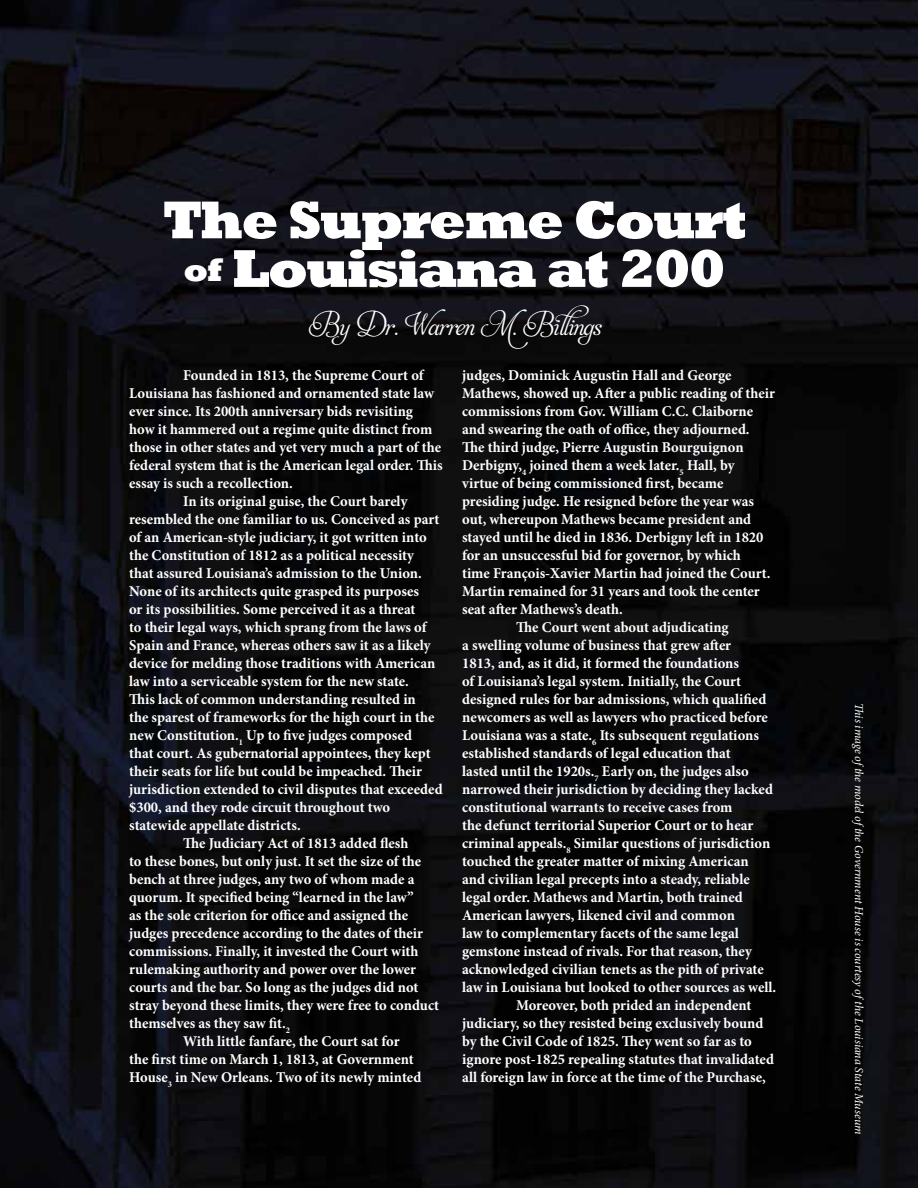
<style>
.page{position:relative;width:918px;height:1188px;background:#fff}
.page>*{position:absolute;margin:0;border:0;box-sizing:border-box;transform-origin:0 0}
.t1{font:800 54px/48.6px "Rockwell";letter-spacing:-.04em;color:#fff;text-align:center}
.t2{font:21px "Aphrodite Text";letter-spacing:-.04em;color:#fff}
.t3{font:700 15px "Minion Pro";color:#fff}
.t4{font:italic 12px "Minion Pro";letter-spacing:-.01em;color:#fff}
.s1{font-size:33px}
</style>
<div class="page">
<img style="left:0;top:0;width:918px;height:1188px">
<h1 class="t1" style="left:162px;top:197px;width:586px">The Supreme Court <span class="s1">of</span> Louisiana at 200</h1>
<h2 class="t2" style="left:308px;top:316px;width:295px">By Dr. Warren M. Billings</h2>
<p class="t3" style="left:183px;top:367px;width:242px">Founded in 1813, the Supreme Court of</p>
<p class="t3" style="left:129px;top:385px;width:306px">Louisiana has fashioned and ornamented state law</p>
<p class="t3" style="left:129px;top:403px;width:285px">ever since. Its 200th anniversary bids revisiting</p>
<p class="t3" style="left:129px;top:421px;width:305px">how it hammered out a regime quite distinct from</p>
<p class="t3" style="left:129px;top:439px;width:313px">those in other states and yet very much a part of the</p>
<p class="t3" style="left:129px;top:457px;width:315px">federal system that is the American legal order. This</p>
<p class="t3" style="left:129px;top:475px;width:165px">essay is such a recollection.</p>
<p class="t3" style="left:183px;top:493px;width:226px">In its original guise, the Court barely</p>
<p class="t3" style="left:129px;top:511px;width:312px">resembled the one familiar to us. Conceived as part</p>
<p class="t3" style="left:129px;top:529px;width:299px">of an American-style judiciary, it got written into</p>
<p class="t3" style="left:129px;top:547px;width:286px">the Constitution of 1812 as a political necessity</p>
<p class="t3" style="left:129px;top:565px;width:294px">that assured Louisiana’s admission to the Union.</p>
<p class="t3" style="left:129px;top:583px;width:291px">None of its architects quite grasped its purposes</p>
<p class="t3" style="left:129px;top:601px;width:288px">or its possibilities. Some perceived it as a threat</p>
<p class="t3" style="left:129px;top:619px;width:299px">to their legal ways, which sprang from the laws of</p>
<p class="t3" style="left:129px;top:637px;width:303px">Spain and France, whereas others saw it as a likely</p>
<p class="t3" style="left:129px;top:655px;width:308px">device for melding those traditions with American</p>
<p class="t3" style="left:129px;top:673px;width:281px">law into a serviceable system for the new state.</p>
<p class="t3" style="left:129px;top:691px;width:288px">This lack of common understanding resulted in</p>
<p class="t3" style="left:129px;top:709px;width:307px">the sparest of frameworks for the high court in the</p>
<p class="t3" style="left:129px;top:727px;width:284px">new Constitution.<sub>1</sub> Up to five judges composed</p>
<p class="t3" style="left:129px;top:745px;width:303px">that court. As gubernatorial appointees, they kept</p>
<p class="t3" style="left:129px;top:763px;width:294px">their seats for life but could be impeached. Their</p>
<p class="t3" style="left:129px;top:781px;width:315px">jurisdiction extended to civil disputes that exceeded</p>
<p class="t3" style="left:129px;top:799px;width:263px">$300, and they rode circuit throughout two</p>
<p class="t3" style="left:129px;top:817px;width:173px">statewide appellate districts.</p>
<p class="t3" style="left:183px;top:835px;width:227px">The Judiciary Act of 1813 added flesh</p>
<p class="t3" style="left:129px;top:853px;width:294px">to these bones, but only just. It set the size of the</p>
<p class="t3" style="left:129px;top:871px;width:287px">bench at three judges, any two of whom made a</p>
<p class="t3" style="left:129px;top:889px;width:286px">quorum. It specified being “learned in the law”</p>
<p class="t3" style="left:129px;top:907px;width:281px">as the sole criterion for office and assigned the</p>
<p class="t3" style="left:129px;top:925px;width:295px">judges precedence according to the dates of their</p>
<p class="t3" style="left:129px;top:943px;width:291px">commissions. Finally, it invested the Court with</p>
<p class="t3" style="left:129px;top:961px;width:288px">rulemaking authority and power over the lower</p>
<p class="t3" style="left:129px;top:979px;width:291px">courts and the bar. So long as the judges did not</p>
<p class="t3" style="left:129px;top:997px;width:312px">stray beyond these limits, they were free to conduct</p>
<p class="t3" style="left:129px;top:1015px;width:162px">themselves as they saw fit.<sub>2</sub></p>
<p class="t3" style="left:183px;top:1033px;width:218px">With little fanfare, the Court sat for</p>
<p class="t3" style="left:129px;top:1051px;width:286px">the first time on March 1, 1813, at Government</p>
<p class="t3" style="left:129px;top:1069px;width:294px">House<sub>3</sub> in New Orleans. Two of its newly minted</p>
<p class="t3" style="left:462px;top:367px;width:271px">judges, Dominick Augustin Hall and George</p>
<p class="t3" style="left:462px;top:385px;width:314px">Mathews, showed up. After a public reading of their</p>
<p class="t3" style="left:462px;top:403px;width:292px">commissions from Gov. William C.C. Claiborne</p>
<p class="t3" style="left:462px;top:421px;width:289px">and swearing the oath of office, they adjourned.</p>
<p class="t3" style="left:462px;top:439px;width:283px">The third judge, Pierre Augustin Bourguignon</p>
<p class="t3" style="left:462px;top:457px;width:274px">Derbigny,<sub>4</sub> joined them a week later.<sub>5</sub> Hall, by</p>
<p class="t3" style="left:462px;top:475px;width:263px">virtue of being commissioned first, became</p>
<p class="t3" style="left:462px;top:493px;width:293px">presiding judge. He resigned before the year was</p>
<p class="t3" style="left:462px;top:511px;width:291px">out, whereupon Mathews became president and</p>
<p class="t3" style="left:462px;top:529px;width:303px">stayed until he died in 1836. Derbigny left in 1820</p>
<p class="t3" style="left:462px;top:547px;width:280px">for an unsuccessful bid for governor, by which</p>
<p class="t3" style="left:462px;top:565px;width:310px">time François-Xavier Martin had joined the Court.</p>
<p class="t3" style="left:462px;top:583px;width:299px">Martin remained for 31 years and took the center</p>
<p class="t3" style="left:462px;top:601px;width:162px">seat after Mathews’s death.</p>
<p class="t3" style="left:516px;top:619px;width:214px">The Court went about adjudicating</p>
<p class="t3" style="left:462px;top:637px;width:271px">a swelling volume of business that grew after</p>
<p class="t3" style="left:462px;top:655px;width:278px">1813, and, as it did, it formed the foundations</p>
<p class="t3" style="left:462px;top:673px;width:280px">of Louisiana’s legal system. Initially, the Court</p>
<p class="t3" style="left:462px;top:691px;width:306px">designed rules for bar admissions, which qualified</p>
<p class="t3" style="left:462px;top:709px;width:307px">newcomers as well as lawyers who practiced before</p>
<p class="t3" style="left:462px;top:727px;width:298px">Louisiana was a state.<sub>6</sub> Its subsequent regulations</p>
<p class="t3" style="left:462px;top:745px;width:270px">established standards of legal education that</p>
<p class="t3" style="left:462px;top:763px;width:288px">lasted until the 1920s.<sub>7</sub> Early on, the judges also</p>
<p class="t3" style="left:462px;top:781px;width:312px">narrowed their jurisdiction by deciding they lacked</p>
<p class="t3" style="left:462px;top:799px;width:272px">constitutional warrants to receive cases from</p>
<p class="t3" style="left:462px;top:817px;width:293px">the defunct territorial Superior Court or to hear</p>
<p class="t3" style="left:462px;top:835px;width:310px">criminal appeals.<sub>8</sub> Similar questions of jurisdiction</p>
<p class="t3" style="left:462px;top:853px;width:288px">touched the greater matter of mixing American</p>
<p class="t3" style="left:462px;top:871px;width:289px">and civilian legal precepts into a steady, reliable</p>
<p class="t3" style="left:462px;top:889px;width:282px">legal order. Mathews and Martin, both trained</p>
<p class="t3" style="left:462px;top:907px;width:274px">American lawyers, likened civil and common</p>
<p class="t3" style="left:462px;top:925px;width:278px">law to complementary facets of the same legal</p>
<p class="t3" style="left:462px;top:943px;width:291px">gemstone instead of rivals. For that reason, they</p>
<p class="t3" style="left:462px;top:961px;width:303px">acknowledged civilian tenets as the pith of private</p>
<p class="t3" style="left:462px;top:979px;width:316px">law in Louisiana but looked to other sources as well.</p>
<p class="t3" style="left:516px;top:997px;width:237px">Moreover, both prided an independent</p>
<p class="t3" style="left:462px;top:1015px;width:303px">judiciary, so they resisted being exclusively bound</p>
<p class="t3" style="left:462px;top:1033px;width:291px">by the Civil Code of 1825. They went so far as to</p>
<p class="t3" style="left:462px;top:1051px;width:313px">ignore post-1825 repealing statutes that invalidated</p>
<p class="t3" style="left:462px;top:1069px;width:305px">all foreign law in force at the time of the Purchase,</p>
<p class="t4" style="left:866px;top:703px;width:433px;rotate:90deg">This image ofthe model ofthe Government House is courtesy ofthe Louisiana State Museum</p>
</div>
